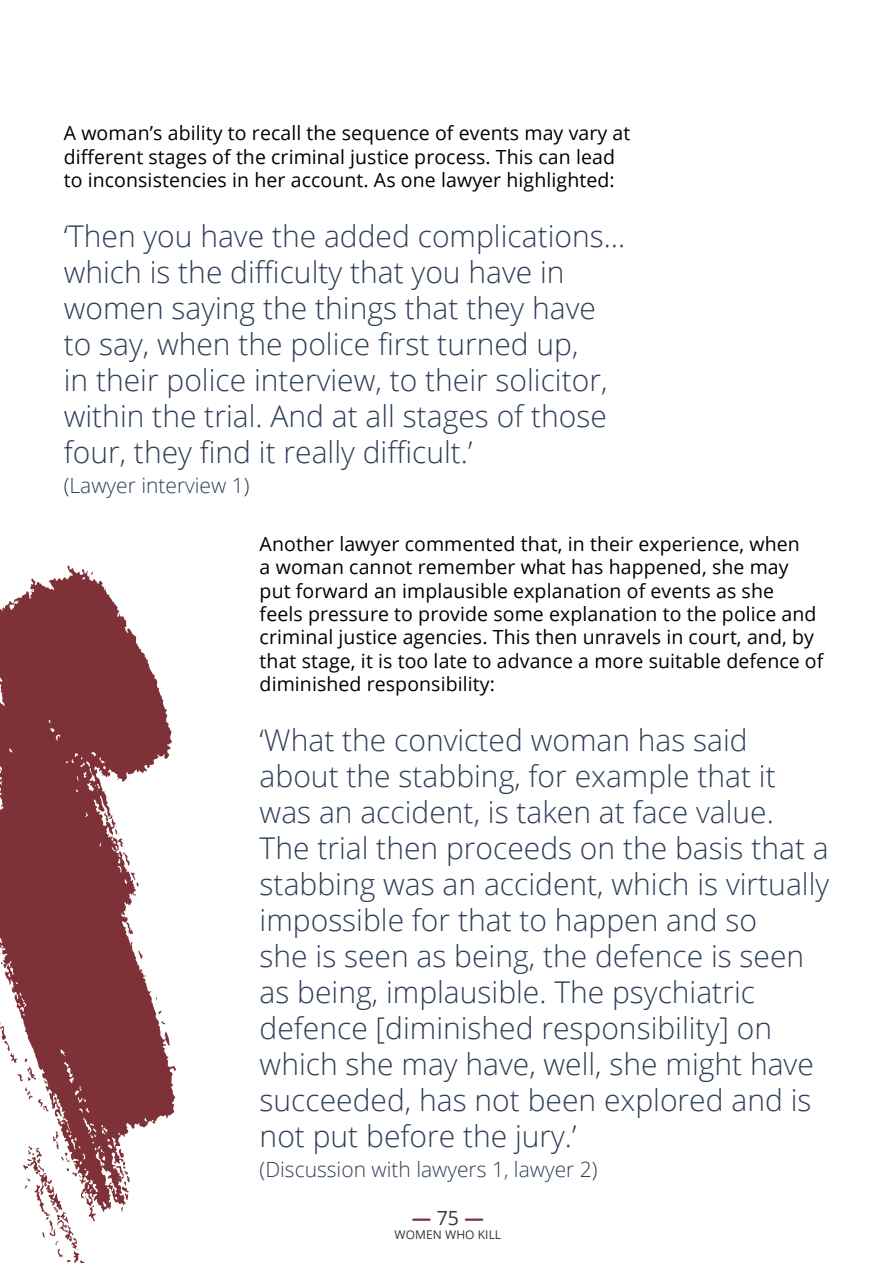
<style>
.page{position:relative;width:893px;height:1263px;background:#fff}
.page>*{position:absolute;margin:0;border:0;box-sizing:border-box;transform-origin:0 0}
.t1{font:300 30px/36px "Open Sans";color:#2e3f59}
.t2{font:300 21px "Open Sans";color:#2e3f59}
.t3{font:19.5px/23.4px "Open Sans";letter-spacing:.005em;color:#000}
.t4{font:700 19.5px "Open Sans";color:#7e3238}
.t5{font:12px "Open Sans";letter-spacing:.005em;color:#353535}
.s1{font-weight:400;color:#353535}
</style>
<div class="page">
<svg style="left:0;top:566px;width:176px;height:646px;fill:#7e3238"></svg>
<svg style="left:165px;top:1031px;width:5px;height:14px"></svg>
<svg style="left:126px;top:922px;width:7px;height:12px"></svg>
<svg style="left:115px;top:829px;width:15px;height:37px"></svg>
<svg style="left:116px;top:1149px;width:14px;height:51px"></svg>
<svg style="left:161px;top:1020px;width:4px;height:4px"></svg>
<svg style="left:156px;top:997px;width:2px;height:6px"></svg>
<svg style="left:109px;top:815px;width:3px;height:4px"></svg>
<svg style="left:0;top:1020px;width:36px;height:61px"></svg>
<svg style="left:131px;top:872px;width:8px;height:14px"></svg>
<svg style="left:25px;top:1087px;width:24px;height:26px"></svg>
<svg style="left:131px;top:942px;width:12px;height:17px"></svg>
<svg style="left:158px;top:1010px;width:4px;height:4px"></svg>
<svg style="left:23px;top:1131px;width:73px;height:132px"></svg>
<p class="t3" style="left:64px;top:121px;width:568px">A woman’s ability to recall the sequence of events may vary at different stages of the criminal justice process. This can lead to inconsistencies in her account. As one lawyer highlighted:</p>
<p class="t1" style="left:64px;top:217px;width:563px">‘Then you have the added complications… which is the difficulty that you have in women saying the things that they have to say, when the police first turned up,<br>in their police interview, to their solicitor, within the trial. And at all stages of those four, they find it really difficult.’</p>
<p class="t2" style="left:64px;top:471px;width:187px">(Lawyer interview 1)</p>
<p class="t3" style="left:260px;top:531px;width:565px">Another lawyer commented that, in their experience, when<br>a woman cannot remember what has happened, she may put forward an implausible explanation of events as she<br>feels pressure to provide some explanation to the police and criminal justice agencies. This then unravels in court, and, by that stage, it is too late to advance a more suitable defence of diminished responsibility:</p>
<p class="t1" style="left:260px;top:721px;width:571px">‘What the convicted woman has said about the stabbing, for example that it was an accident, is taken at face value.<br>The trial then proceeds on the basis that a stabbing was an accident, which is virtually impossible for that to happen and so<br>she is seen as being, the defence is seen as being, implausible. The psychiatric defence [diminished responsibility] on which she may have, well, she might have succeeded, has not been explored and is not put before the jury.’</p>
<p class="t2" style="left:260px;top:1154px;width:339px">(Discussion with lawyers 1, lawyer 2)</p>
<p class="t4" style="left:412px;top:1204px;width:73px">—<span class="s1">75</span>—</p>
<p class="t5" style="left:395px;top:1226px;width:108px">WOMEN WHO KILL</p>
</div>
